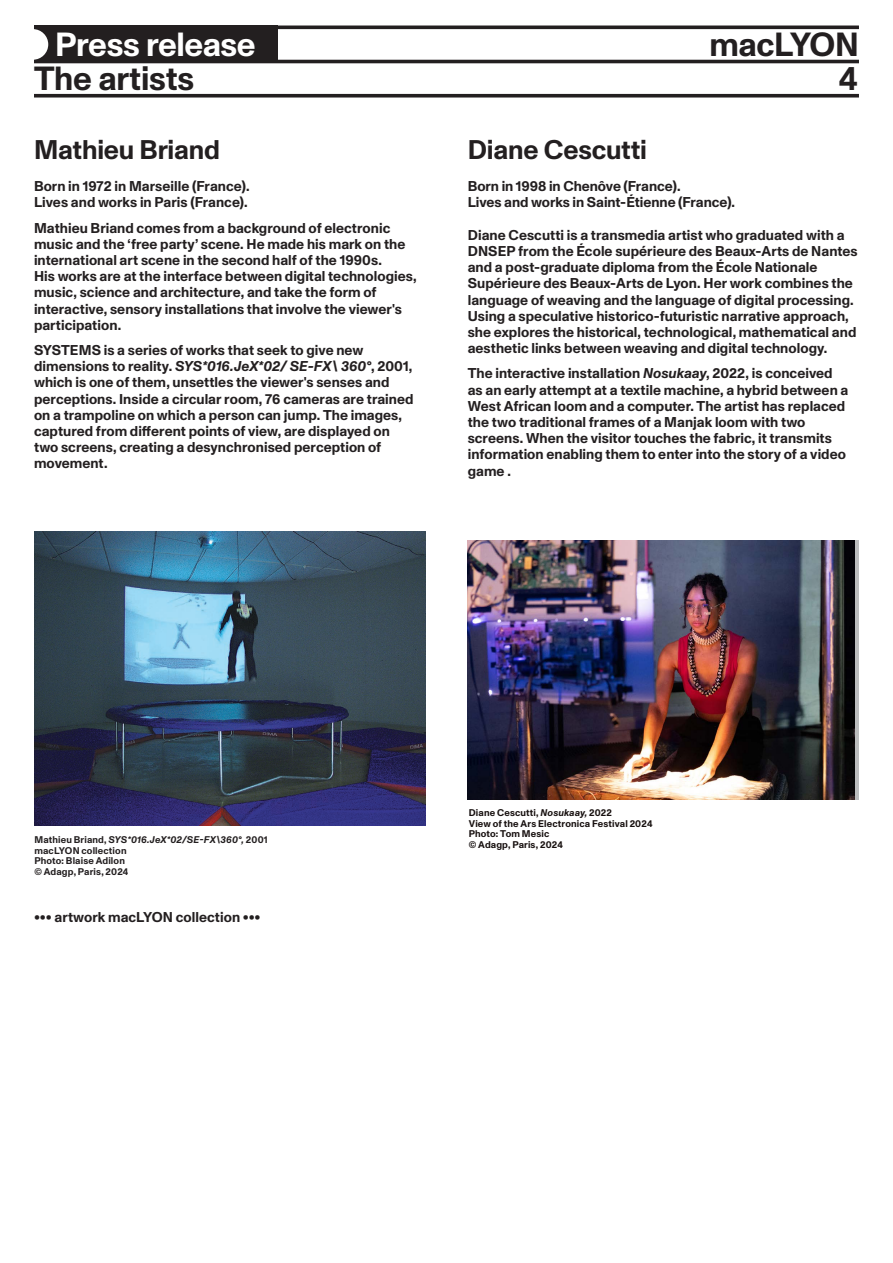
<style>
.page{position:relative;width:893px;height:1263px;background:#fff}
.page>*{position:absolute;margin:0;border:0;box-sizing:border-box;transform-origin:0 0}
.t1{font:700 33.45px "Monument Grotesk";letter-spacing:-.01em;color:#231f20}
.t2{font:700 33.45px "Monument Grotesk";letter-spacing:-.015em;color:#fff}
.TEXTE_FER_GAUCHE{font:700 27px "Monument Grotesk";letter-spacing:-.01em;color:#231f20}
.TEXTE_FER_GAUCHE-2{font:700 14.25px/16.2px "Monument Grotesk";color:#231f20}
.t3{font:700 9.75px "Monument Grotesk";letter-spacing:.015em;color:#17100f}
.t4{font:700 9.75px "Monument Grotesk";letter-spacing:.015em;color:#231f20}
.t5{font:italic 700 9.75px "Monument Grotesk";letter-spacing:.015em;color:#231f20}
.s1{font-style:italic}
.s2{font-style:normal}
</style>
<div class="page">
<div style="left:34px;top:26px;width:244px;height:37px;background:#231f20"></div>
<hr style="left:34px;top:26px;width:825px;height:3px;background:#231f20">
<hr style="left:34px;top:60px;width:825px;height:3px;background:#231f20">
<svg style="left:34px;top:94px;width:825px;height:4px;background:#3d393a"></svg>
<svg style="left:34px;top:29px;width:14px;height:31px"></svg>
<img style="left:34px;top:532px;width:391px;height:294px">
<img style="left:468px;top:540px;width:387px;height:260px">
<p class="t2" style="left:55px;top:20px;width:202px">Press release</p>
<p class="t1" style="left:709px;top:20px;width:151px">macLYON</p>
<p class="t1" style="left:34px;top:54px;width:162px">The artists</p>
<p class="t1" style="left:838px;top:54px;width:22px">4</p>
<p class="TEXTE_FER_GAUCHE" style="left:34px;top:130px;width:187px">Mathieu Briand</p>
<p class="TEXTE_FER_GAUCHE-2" style="left:34px;top:177px;width:217px">Born in 1972 in Marseille (France).<br>Lives and works in Paris (France).</p>
<p class="TEXTE_FER_GAUCHE-2" style="left:34px;top:219px;width:373px">Mathieu Briand comes from a background of electronic music and the ‘free party’ scene. He made his mark on the international art scene in the second half of the 1990s.</p>
<p class="TEXTE_FER_GAUCHE-2" style="left:34px;top:267px;width:384px">His works are at the interface between digital technologies, music, science and architecture, and take the form of interactive, sensory installations that involve the viewer's participation.</p>
<p class="TEXTE_FER_GAUCHE-2" style="left:34px;top:341px;width:381px">SYSTEMS is a series of works that seek to give new dimensions to reality. <span class="s1">SYS*016.JeX*02/ SE-FX\ 360°</span>, 2001, which is one of them, unsettles the viewer's senses and perceptions. Inside a circular room, 76 cameras are trained on a trampoline on which a person can jump. The images, captured from different points of view, are displayed on two screens, creating a desynchronised perception of movement.</p>
<p class="TEXTE_FER_GAUCHE" style="left:468px;top:130px;width:181px">Diane Cescutti</p>
<p class="TEXTE_FER_GAUCHE-2" style="left:468px;top:177px;width:269px">Born in 1998 in Chenôve (France).<br>Lives and works in Saint-Étienne (France).</p>
<p class="TEXTE_FER_GAUCHE-2" style="left:468px;top:226px;width:391px">Diane Cescutti is a transmedia artist who graduated with a DNSEP from the École supérieure des Beaux-Arts de Nantes and a post-graduate diploma from the École Nationale Supérieure des Beaux-Arts de Lyon. Her work combines the language of weaving and the language of digital processing.<br>Using a speculative historico-futuristic narrative approach, she explores the historical, technological, mathematical and aesthetic links between weaving and digital technology.</p>
<p class="TEXTE_FER_GAUCHE-2" style="left:468px;top:365px;width:382px">The interactive installation <span class="s1">Nosukaay</span>, 2022, is conceived as an early attempt at a textile machine, a hybrid between a West African loom and a computer. The artist has replaced the two traditional frames of a Manjak loom with two screens. When the visitor touches the fabric, it transmits information enabling them to enter into the story of a video game .</p>
<p class="t5" style="left:34px;top:832px;width:235px"><span class="s2">Mathieu Briand,</span> SYS*016.JeX*02/SE-FX\360°, <span class="s2">2001</span></p>
<p class="t4" style="left:34px;top:843px;width:94px">macLYON collection</p>
<p class="t4" style="left:34px;top:854px;width:92px">Photo: Blaise Adilon</p>
<p class="t4" style="left:34px;top:865px;width:96px">© Adagp, Paris, 2024</p>
<p class="TEXTE_FER_GAUCHE-2" style="left:34px;top:908px;width:228px">••• artwork macLYON collection •••</p>
<p class="t3" style="left:469px;top:805px;width:145px">Diane Cescutti, <span class="s1">Nosukaay,</span> 2022</p>
<p class="t3" style="left:469px;top:816px;width:185px">View of the Ars Electronica Festival 2024</p>
<p class="t3" style="left:469px;top:827px;width:82px">Photo: Tom Mesic</p>
<p class="t3" style="left:469px;top:838px;width:96px">© Adagp, Paris, 2024</p>
</div>
